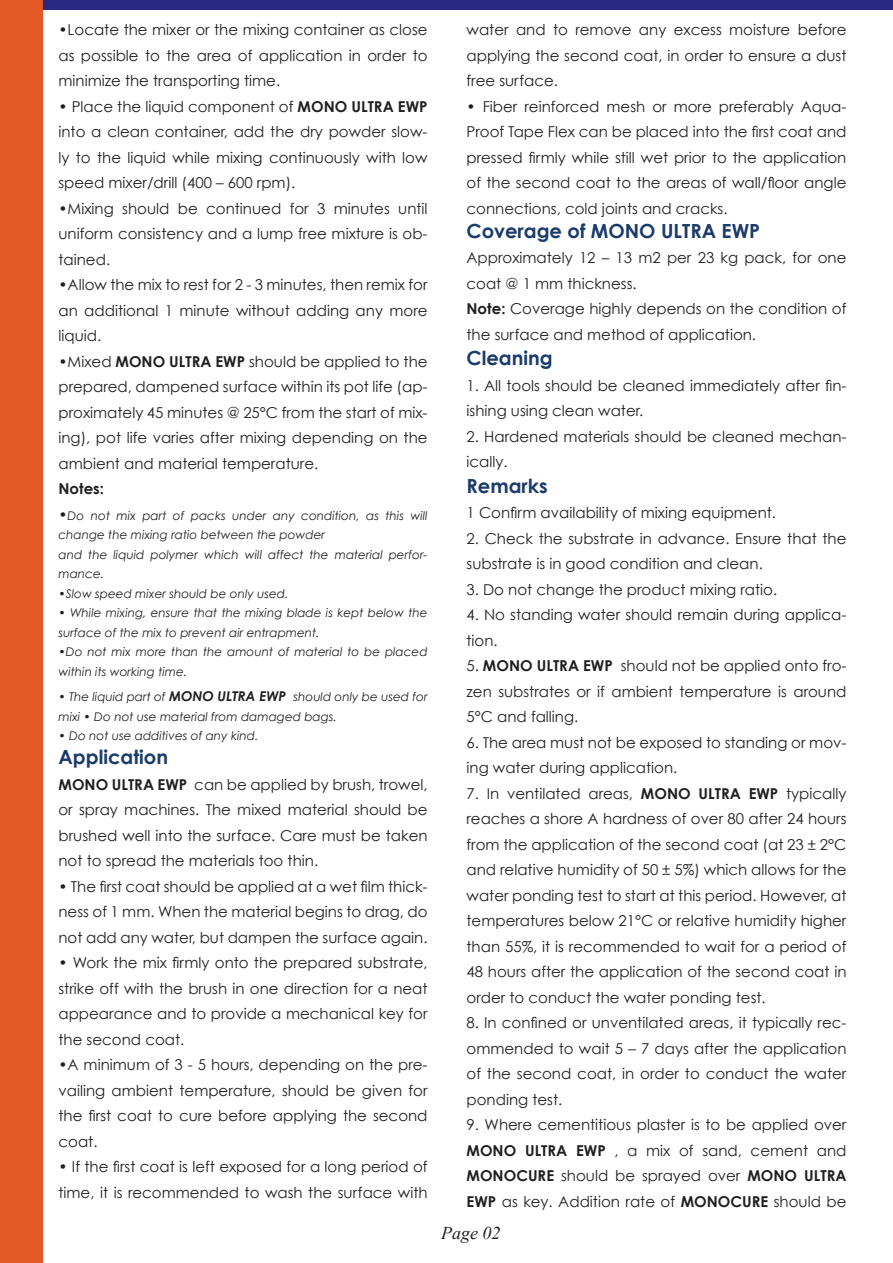
<style>
.page{position:relative;width:893px;height:1263px;background:#fff}
.page>*{position:absolute;margin:0;border:0;box-sizing:border-box;transform-origin:0 0}
.t1{font:700 19.5px "Century Gothic";color:#1a3b6b}
.t2{font:italic 18px "Times New Roman";color:#231f20}
.t3{font:15px/25.5px "Century Gothic";color:#231f20;text-align:justify}
.t4{font:700 15px "Century Gothic";color:#231f20}
.t5{font:italic 12px/19.5px "Century Gothic";color:#231f20}
.s1{font-weight:700}
.s2{font-style:normal;font-size:15px}
.s3{font-weight:700;font-size:13.5px}
</style>
<div class="page">
<div style="left:0;top:0;width:893px;height:9px;background:#292882"></div>
<div style="left:1px;top:0;width:42px;height:1263px;background:#e45727"></div>
<p class="t3" style="left:58px;top:17px;width:371px">•Locate the mixer or the mixing container as close as possible to the area of application in order to minimize the transporting time.</p>
<p class="t3" style="left:58px;top:93px;width:371px">• Place the liquid component of <span class="s1">MONO ULTRA EWP </span>into a clean container, add the dry powder slow&shy;ly to the liquid while mixing continuously with low speed mixer/drill (400 – 600 rpm).</p>
<p class="t3" style="left:58px;top:195px;width:371px">•Mixing should be continued for 3 minutes until uniform consistency and a lump free mixture is ob&shy;tained.</p>
<p class="t3" style="left:58px;top:272px;width:371px">•Allow the mix to rest for 2 - 3 minutes, then remix for an additional 1 minute without adding any more liquid.</p>
<p class="t3" style="left:58px;top:348px;width:371px">•Mixed <span class="s1">MONO ULTRA EWP</span> should be applied to the prepared, dampened surface within its pot life (ap&shy;proximately 45 minutes @ 25°C from the start of mix&shy;ing), pot life varies after mixing depending on the ambient and material temperature.</p>
<p class="t4" style="left:58px;top:479px;width:47px">Notes:</p>
<p class="t5" style="left:58px;top:505px;width:371px"><span class="s2">•</span>Do not mix part of packs under any condition, as this will change the mixing ratio between the powder<br>and the liquid polymer which will affect the material perfor&shy;mance.</p>
<p class="t5" style="left:59px;top:583px;width:231px">•Slow speed mixer should be only used.</p>
<p class="t5" style="left:59px;top:603px;width:371px">• While mixing, ensure that the mixing blade is kept below the surface of the mix to prevent air entrapment.</p>
<p class="t5" style="left:59px;top:642px;width:371px">•Do not mix more than the amount of material to be placed within its working time.</p>
<p class="t5" style="left:59px;top:687px;width:371px">• The liquid part of <span class="s3">MONO ULTRA EWP</span> should only be used for mixi • Do not use material from damaged bags.</p>
<p class="t5" style="left:59px;top:726px;width:201px">• Do not use additives of any kind.</p>
<h1 class="t1" style="left:58px;top:745px;width:111px">Application</h1>
<p class="t3" style="left:58px;top:771px;width:371px"><span class="s1">MONO ULTRA EWP</span> can be applied by brush, trowel, or spray machines. The mixed material should be brushed well into the surface. Care must be taken not to spread the materials too thin.</p>
<p class="t3" style="left:58px;top:873px;width:371px">• The first coat should be applied at a wet film thick&shy;ness of 1 mm. When the material begins to drag, do not add any water, but dampen the surface again.</p>
<p class="t3" style="left:58px;top:950px;width:371px">• Work the mix firmly onto the prepared substrate, strike off with the brush in one direction for a neat appearance and to provide a mechanical key for the second coat.</p>
<p class="t3" style="left:58px;top:1052px;width:371px">•A minimum of 3 - 5 hours, depending on the pre&shy;vailing ambient temperature, should be given for the first coat to cure before applying the second coat.</p>
<p class="t3" style="left:58px;top:1154px;width:371px">• If the first coat is left exposed for a long period of time, it is recommended to wash the surface with</p>
<p class="t3" style="left:466px;top:17px;width:381px">water and to remove any excess moisture before applying the second coat, in order to ensure a dust free surface.</p>
<p class="t3" style="left:466px;top:93px;width:381px">• Fiber reinforced mesh or more preferably Aqua-Proof Tape Flex can be placed into the first coat and pressed firmly while still wet prior to the application of the second coat to the areas of wall/floor angle connections, cold joints and cracks.</p>
<h1 class="t1" style="left:466px;top:218px;width:295px">Coverage of MONO ULTRA EWP</h1>
<p class="t3" style="left:466px;top:245px;width:381px;text-align:left">Approximately 12 – 13 m2 per 23 kg pack, for one coat @ 1 mm thickness.<br><span class="s1">Note:</span> Coverage highly depends on the condition of the surface and method of application.</p>
<h1 class="t1" style="left:466px;top:346px;width:88px">Cleaning</h1>
<p class="t3" style="left:466px;top:372px;width:381px">1. All tools should be cleaned immediately after fin&shy;ishing using clean water.</p>
<p class="t3" style="left:466px;top:423px;width:381px">2. Hardened materials should be cleaned mechan&shy;ically.</p>
<h1 class="t1" style="left:466px;top:473px;width:83px">Remarks</h1>
<p class="t3" style="left:466px;top:500px;width:311px">1 Confirm availability of mixing equipment.</p>
<p class="t3" style="left:466px;top:525px;width:381px">2. Check the substrate in advance. Ensure that the substrate is in good condition and clean.</p>
<p class="t3" style="left:466px;top:576px;width:312px">3. Do not change the product mixing ratio.</p>
<p class="t3" style="left:466px;top:602px;width:381px">4. No standing water should remain during applica&shy;tion.</p>
<p class="t3" style="left:466px;top:653px;width:381px">5. <span class="s1">MONO ULTRA EWP</span> should not be applied onto fro&shy;zen substrates or if ambient temperature is around 5°C and falling.</p>
<p class="t3" style="left:466px;top:729px;width:381px">6. The area must not be exposed to standing or mov&shy;ing water during application.</p>
<p class="t3" style="left:466px;top:780px;width:381px">7. In ventilated areas, <span class="s1">MONO ULTRA EWP</span> typically reaches a shore A hardness of over 80 after 24 hours from the application of the second coat (at 23 ± 2°C and relative humidity of 50 ± 5%) which allows for the water ponding test to start at this period. However, at temperatures below 21°C or relative humidity higher than 55%, it is recommended to wait for a period of 48 hours after the application of the second coat in order to conduct the water ponding test.</p>
<p class="t3" style="left:466px;top:1010px;width:381px">8. In confined or unventilated areas, it typically rec&shy;ommended to wait 5 – 7 days after the application of the second coat, in order to conduct the water ponding test.</p>
<p class="t3" style="left:466px;top:1112px;width:381px">9. Where cementitious plaster is to be applied over <span class="s1">MONO ULTRA EWP</span> , a mix of sand, cement and <span class="s1">MONOCURE</span> should be sprayed over <span class="s1">MONO ULTRA EWP</span> as key. Addition rate of <span class="s1">MONOCURE</span> should be</p>
<p class="t2" style="left:441px;top:1221px;width:61px">Page 02</p>
</div>
